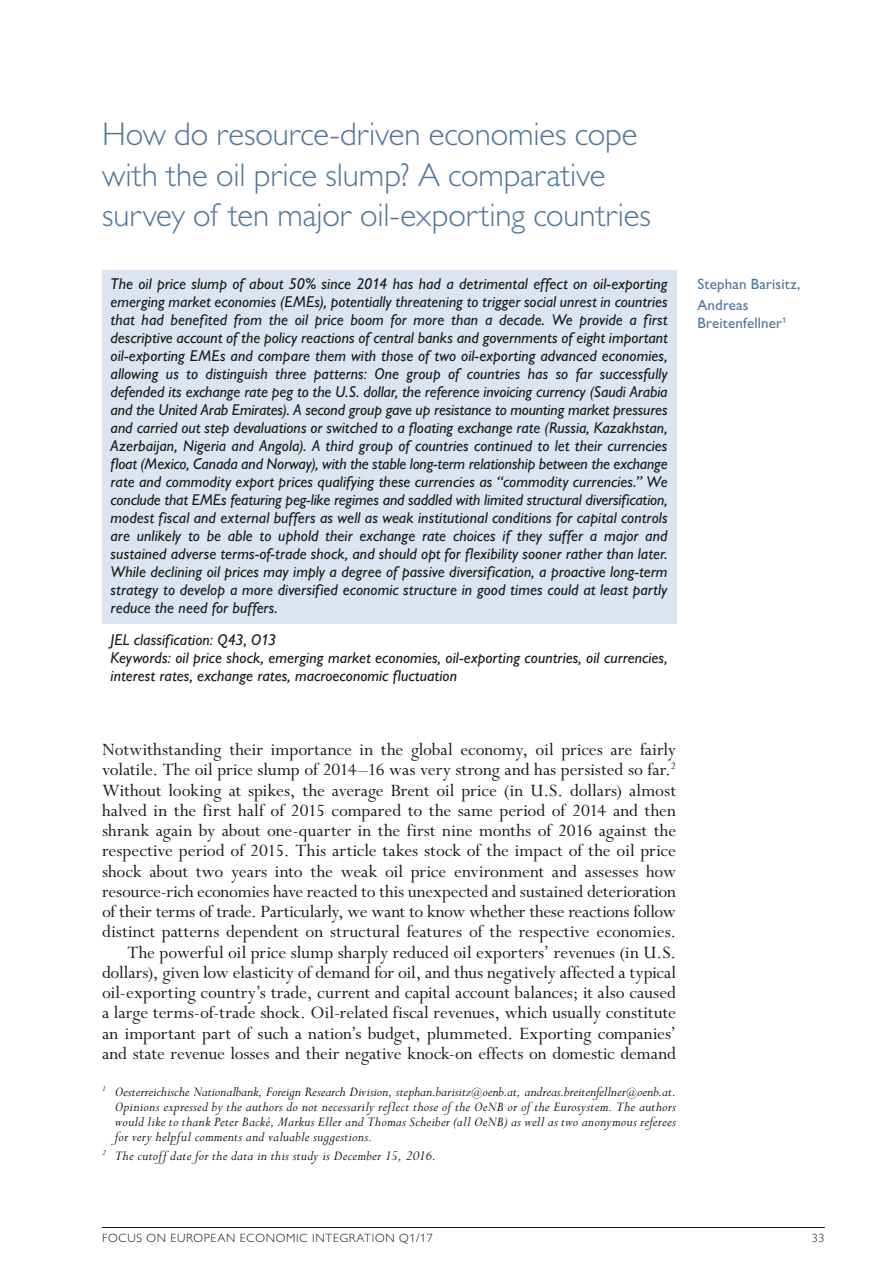
<style>
.page{position:relative;width:893px;height:1263px;background:#fff}
.page>*{position:absolute;margin:0;border:0;box-sizing:border-box;transform-origin:0 0}
.t1{font:300 33px/40.5px "Gill Sans MT Pro";letter-spacing:-.005em;color:#4f769e}
.t2{font:19.5px/20.2px "Perpetua Std";color:#1b1917;text-align:right}
.t3{font:italic 500 15.75px/18px "Gill Sans MT Pro";letter-spacing:.005em;color:#1b1917}
.t4{font:italic 15px/15px "Perpetua Std";letter-spacing:.015em;color:#1b1917;text-align:justify}
.t5{font:500 15px/20.2px "Gill Sans MT Pro";letter-spacing:.01em;color:#4f769e}
.t6{font:300 12px "Gill Sans MT Pro";letter-spacing:.06em;color:#1b1917}
.s1{font-size:12px}
</style>
<div class="page">
<hr style="left:102px;top:1227px;width:723px;height:1px;background:#1b1917">
<div style="left:102px;top:270px;width:574px;height:354px;background:#dde4f1"></div>
<h1 class="t1" style="left:102px;top:118px;width:550px">How do resource-driven economies cope with the oil price slump? A comparative survey of ten major oil-exporting countries</h1>
<p class="t3" style="left:111px;top:277px;width:559px;text-align:justify">The oil price slump of about 50% since 2014 has had a detrimental effect on oil-exporting emerging market economies (EMEs), potentially threatening to trigger social unrest in countries that had benefited from the oil price boom for more than a decade. We provide a first descriptive account of the policy reactions of central banks and governments of eight important oil-exporting EMEs and compare them with those of two oil-exporting advanced economies, allowing us to distinguish three patterns: One group of countries has so far successfully defended its exchange rate peg to the U.S. dollar, the reference invoicing currency (Saudi Arabia and the United Arab Emirates). A second group gave up resistance to mounting market pressures and carried out step devaluations or switched to a floating exchange rate (Russia, Kazakhstan, Azerbaijan, Nigeria and Angola). A third group of countries continued to let their currencies float (Mexico, Canada and Norway), with the stable long-term relationship between the exchange rate and commodity export prices qualifying these currencies as “commodity currencies.” We conclude that EMEs featuring peg-like regimes and saddled with limited structural diversification, modest fiscal and external buffers as well as weak institutional conditions for capital controls are unlikely to be able to uphold their exchange rate choices if they suffer a major and sustained adverse terms-of-trade shock, and should opt for flexibility sooner rather than later.<br>While declining oil prices may imply a degree of passive diversification, a proactive long-term strategy to develop a more diversified economic structure in good times could at least partly reduce the need for buffers.</p>
<p class="t5" style="left:697px;top:276px;width:105px">Stephan Barisitz,<br>Andreas</p>
<p class="t5" style="left:697px;top:314px;width:91px">Breitenfellner<sup>1</sup></p>
<p class="t3" style="left:111px;top:632px;width:559px">JEL classification: Q43, O13<br>Keywords: oil price shock, emerging market economies, oil-exporting countries, oil currencies, interest rates, exchange rates, macroeconomic fluctuation</p>
<p class="t2" style="left:102px;top:741px;width:576px">Notwithstanding their importance in the global economy, oil prices are fairly volatile. The oil price slump of 2014–16 was very strong and has persisted so far.<sup>2<br></sup>Without looking at spikes, the average Brent oil price (in U.S. dollars) almost halved in the first half of 2015 compared to the same period of 2014 and then shrank again by about one-quarter in the first nine months of 2016 against the respective period of 2015. This article takes stock of the impact of the oil price shock about two years into the weak oil price environment and assesses how resource-rich economies have reacted to this unexpected and sustained deterioration of their terms of trade. Particularly, we want to know whether these reactions follow distinct patterns dependent on structural features of the respective economies.<br>The powerful oil price slump sharply reduced oil exporters’ revenues (in U.S. dollars), given low elasticity of demand for oil, and thus negatively affected a typical oil-exporting country’s trade, current and capital account balances; it also caused a large terms-of-trade shock. Oil-related fiscal revenues, which usually constitute an important part of such a nation’s budget, plummeted. Exporting companies’ and state revenue losses and their negative knock-on effects on domestic demand</p>
<p class="t4" style="left:115px;top:1083px;width:563px;text-indent:-13px"><sup>1</sup> Oesterreichische Nationalbank, Foreign Research Division, stephan.barisitz<span class="s1">@</span>oenb.at, andreas.breitenfellner<span class="s1">@</span>oenb.at .<br>Opinions expressed by the authors do not necessarily reflect those of the OeNB or of the Eurosystem. The authors would like to thank Peter Backé, Markus Eller and Thomas Scheiber (all OeNB) as well as two anonymous referees for very helpful comments and valuable suggestions.</p>
<p class="t4" style="left:102px;top:1147px;width:336px"><sup>2</sup> The cutoff date for the data in this study is December 15, 2016.</p>
<p class="t6" style="left:102px;top:1234px;width:332px">FOCUS ON EUROPEAN ECONOMIC INTEGRATION Q1/17</p>
<p class="t6" style="left:812px;top:1234px;width:14px">33</p>
</div>
